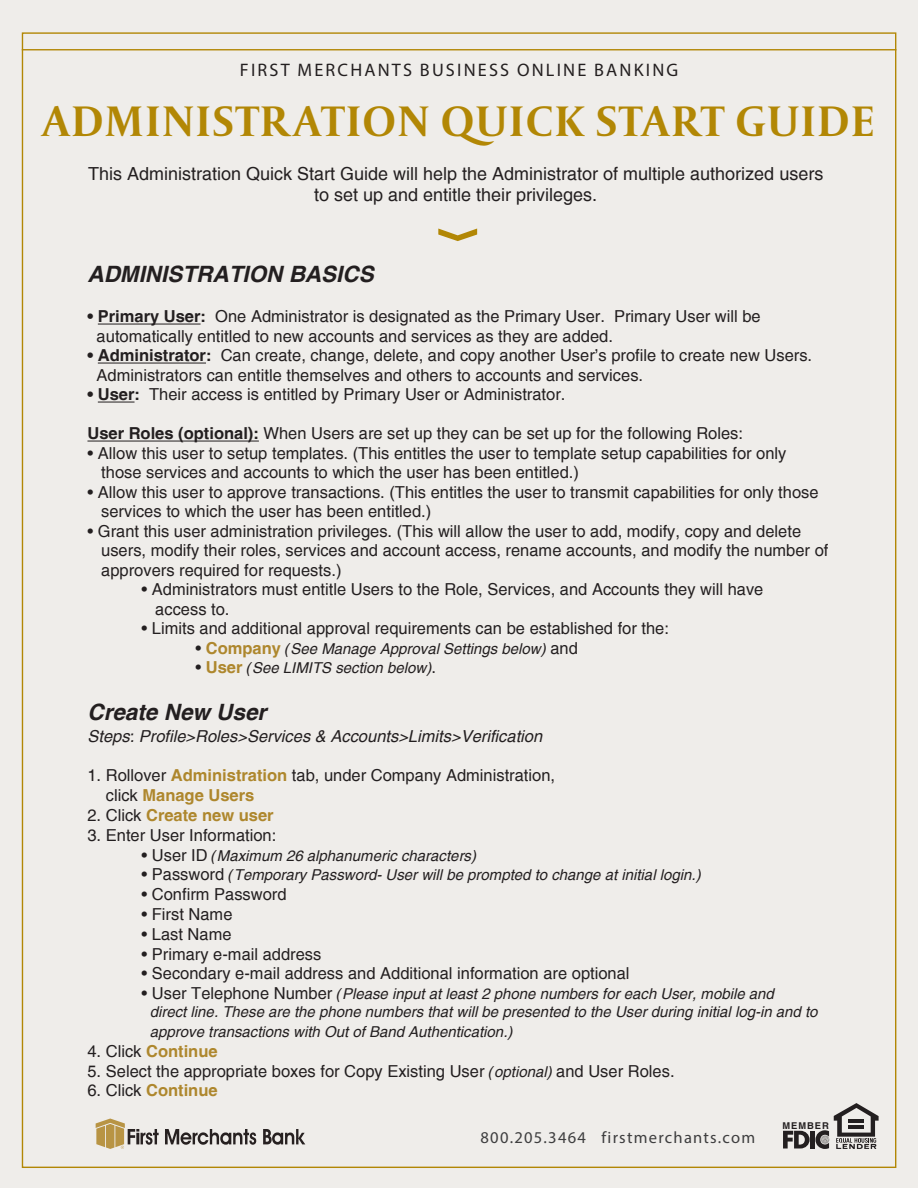
<style>
.page{position:relative;width:918px;height:1188px;background:#efedea}
.page>*{position:absolute;margin:0;border:0;box-sizing:border-box;transform-origin:0 0}
.t1{font:700 45px "Capitolium 2";letter-spacing:.04em;color:#b28705}
.t2{font:italic 700 22.5px "Helvetica";color:#231f20}
.t3{font:18.15px "Myriad Pro";letter-spacing:.12em;color:#231f20}
.t4{font:18px/21.6px "Helvetica";color:#231f20;text-align:center}
.t5{font:16.5px "Helvetica";color:#231f20}
.t6{font:700 16.5px "Helvetica";color:#ae872d}
.t7{font:italic 16.5px "Helvetica";color:#231f20}
.t8{font:16.5px "Myriad Pro";letter-spacing:.075em;color:#3e3e3f}
.t9{font:italic 15px "Helvetica";color:#231f20}
.t10{font:700 9.3px "Helvetica";letter-spacing:.1em;color:#231f20}
.s1{font-weight:700}
.s2{font-style:normal;font-size:16.5px}
.s3{font-weight:700;font-style:normal;font-size:16.5px;color:#ae872d}
.s4{font-weight:700;color:#ae872d}
.s5{font-weight:400;color:#231f20}
.s6{font-style:italic;font-size:15px}
</style>
<div class="page">
<hr style="left:22px;top:49px;width:874px;height:1px;background:#b28705">
<hr style="left:98px;top:324px;width:103px;height:1px;background:#231f20">
<hr style="left:98px;top:363px;width:108px;height:1px;background:#231f20">
<hr style="left:98px;top:402px;width:37px;height:1px;background:#231f20">
<hr style="left:87px;top:441px;width:172px;height:1px;background:#231f20">
<svg style="left:438px;top:229px;width:39px;height:12px"></svg>
<svg style="left:165px;top:1129px;width:91px;height:16px"></svg>
<svg style="left:263px;top:1129px;width:42px;height:16px"></svg>
<svg style="left:96px;top:1119px;width:63px;height:30px"></svg>
<svg style="left:783px;top:1103px;width:96px;height:46px"></svg>
<p class="t3" style="left:240px;top:59px;width:440px">FIRST MERCHANTS BUSINESS ONLINE BANKING</p>
<p class="t1" style="left:43px;top:91px;width:834px">ADMINISTRATION QUICK START GUIDE</p>
<p class="t4" style="left:88px;top:163px;width:737px">This Administration Quick Start Guide will help the Administrator of multiple authorized users to set up and entitle their privileges.</p>
<p class="t2" style="left:87px;top:260px;width:288px">ADMINISTRATION BASICS</p>
<p class="t5" style="left:87px;top:307px;width:675px"><span class="s1">• Primary User:</span> One Administrator is designated as the Primary User. Primary User will be</p>
<p class="t5" style="left:97px;top:326px;width:518px">automatically entitled to new accounts and services as they are added.</p>
<p class="t5" style="left:87px;top:346px;width:726px"><span class="s1">• Administrator:</span> Can create, change, delete, and copy another User’s profile to create new Users.</p>
<p class="t5" style="left:97px;top:365px;width:548px">Administrators can entitle themselves and others to accounts and services.</p>
<p class="t5" style="left:87px;top:385px;width:479px"><span class="s1">• User:</span> Their access is entitled by Primary User or Administrator.</p>
<p class="t5" style="left:87px;top:424px;width:657px"><span class="s1">User Roles (optional):</span> When Users are set up they can be set up for the following Roles:</p>
<p class="t5" style="left:87px;top:443px;width:701px">• Allow this user to setup templates. (This entitles the user to template setup capabilities for only</p>
<p class="t5" style="left:101px;top:463px;width:479px">those services and accounts to which the user has been entitled.)</p>
<p class="t5" style="left:87px;top:482px;width:733px">• Allow this user to approve transactions. (This entitles the user to transmit capabilities for only those</p>
<p class="t5" style="left:101px;top:502px;width:332px">services to which the user has been entitled.)</p>
<p class="t5" style="left:87px;top:521px;width:715px">• Grant this user administration privileges. (This will allow the user to add, modify, copy and delete</p>
<p class="t5" style="left:101px;top:541px;width:729px">users, modify their roles, services and account access, rename accounts, and modify the number of</p>
<p class="t5" style="left:101px;top:560px;width:242px">approvers required for requests.)</p>
<p class="t5" style="left:141px;top:580px;width:624px">• Administrators must entitle Users to the Role, Services, and Accounts they will have</p>
<p class="t5" style="left:155px;top:599px;width:76px">access to.</p>
<p class="t5" style="left:141px;top:619px;width:529px">• Limits and additional approval requirements can be established for the:</p>
<p class="t9" style="left:195px;top:640px;width:384px"><span class="s2">•</span> <span class="s3">Company</span> (See Manage Approval Settings below) <span class="s2">and</span></p>
<p class="t9" style="left:195px;top:659px;width:242px"><span class="s2">•</span> <span class="s3">User</span> (See LIMITS section below)<span class="s2">.</span></p>
<p class="t2" style="left:87px;top:698px;width:180px">Create New User</p>
<p class="t7" style="left:87px;top:726px;width:456px">Steps: Profile&gt;Roles&gt;Services &amp; Accounts&gt;Limits&gt;Verification</p>
<p class="t5" style="left:87px;top:766px;width:469px">1. Rollover <span class="s4">Administration</span> tab, under Company Administration,</p>
<p class="t6" style="left:106px;top:785px;width:150px"><span class="s5">click</span> Manage Users</p>
<p class="t6" style="left:87px;top:805px;width:188px"><span class="s5">2. Click</span> Create new user</p>
<p class="t5" style="left:87px;top:825px;width:190px">3. Enter User Information:</p>
<p class="t9" style="left:141px;top:847px;width:336px"><span class="s2">• User ID</span> (Maximum 26 alphanumeric characters)</p>
<p class="t9" style="left:141px;top:866px;width:561px"><span class="s2">• Password</span> (Temporary Password- User will be prompted to change at initial login.)</p>
<p class="t5" style="left:141px;top:885px;width:147px">• Confirm Password</p>
<p class="t5" style="left:141px;top:905px;width:93px">• First Name</p>
<p class="t5" style="left:141px;top:924px;width:92px">• Last Name</p>
<p class="t5" style="left:141px;top:944px;width:181px">• Primary e-mail address</p>
<p class="t5" style="left:141px;top:964px;width:490px">• Secondary e-mail address and Additional information are optional</p>
<p class="t9" style="left:141px;top:985px;width:634px"><span class="s2">• User Telephone Number</span> (Please input at least 2 phone numbers for each User, mobile and</p>
<p class="t9" style="left:150px;top:1003px;width:669px">direct line. These are the phone numbers that will be presented to the User during initial log-in and to</p>
<p class="t9" style="left:150px;top:1023px;width:364px">approve transactions with Out of Band Authentication.)</p>
<p class="t6" style="left:87px;top:1041px;width:132px"><span class="s5">4. Click</span> Continue</p>
<p class="t5" style="left:87px;top:1061px;width:589px">5. Select the appropriate boxes for Copy Existing User <span class="s6">(optional)</span> and User Roles.</p>
<p class="t6" style="left:87px;top:1080px;width:132px"><span class="s5">6. Click</span> Continue</p>
<p class="t8" style="left:481px;top:1128px;width:276px">800.205.3464 firstmerchants.com</p>
<p class="t10" style="left:782px;top:1120px;width:48px">MEMBER</p>
</div>
